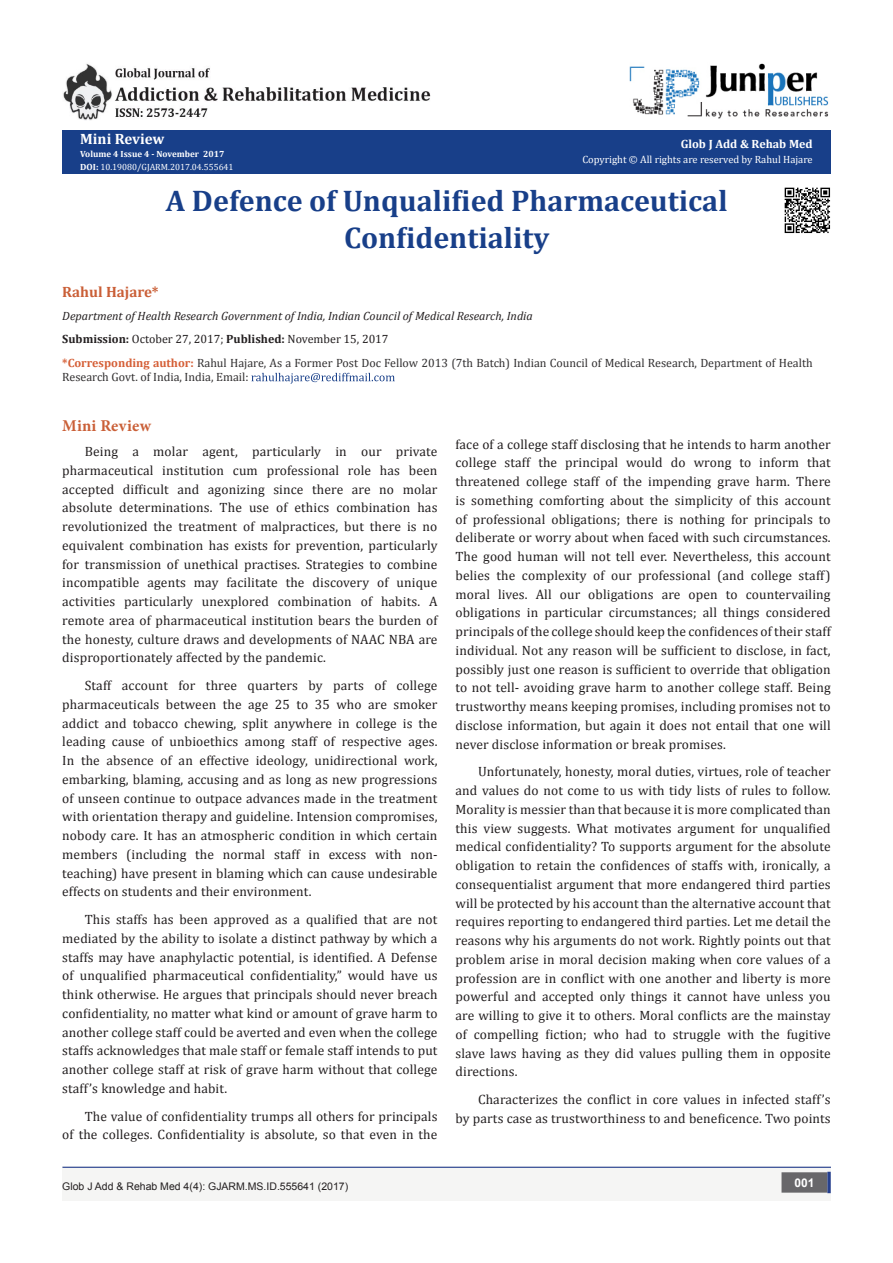
<style>
.page{position:relative;width:893px;height:1263px;background:#fff}
.page>*{position:absolute;margin:0;border:0;box-sizing:border-box;transform-origin:0 0}
.t1{font:700 30px/37.5px "Cambria";color:#183f89;text-align:center}
.List_Paragraph{font:700 16.5px "Minion Pro";letter-spacing:.015em;color:#ca5f37}
.t2{font:700 15px "Cambria";color:#ca5f37}
.t3{font:700 15px "Cambria";color:#fff}
.List_Paragraph-2{font:13.5px/18.8px "Cambria";letter-spacing:.01em;color:#231f20;text-align:justify}
.t4{font:12px/14.4px "Cambria";color:#312f30}
.t5{font:italic 12px "Cambria";color:#231f20}
.t6{font:12px "Cambria";color:#231f20}
.t7{font:700 12px "Cambria";color:#fff}
.t8{font:700 12px "Arial";color:#fff}
.t9{font:10.5px "Arial";color:#231f20}
.t10{font:10.5px "Cambria";color:#fff}
.t11{font:9px "Cambria";color:#fff}
.t12{font:700 9px "Cambria";color:#fff}
.s1{font-weight:700}
.s2{color:#312f30}
.s3{font-weight:700;color:#d55f37}
</style>
<div class="page">
<div style="left:62px;top:130px;width:769px;height:44px;background:#183f89"></div>
<svg style="left:251px;top:373px;width:144px;height:11px"></svg>
<div style="left:62px;top:1166px;width:769px;height:35px;background:#f5f5f4"></div>
<div style="left:782px;top:1173px;width:45px;height:19px;background:#68676a"></div>
<div style="left:781px;top:1172px;width:46px;height:20px;border:2px solid #68676a"></div>
<svg style="left:827px;top:1172px;width:4px;height:21px"></svg>
<hr style="left:62px;top:1167px;width:769px;height:1px;background:#253f8e">
<img style="left:784px;top:187px;width:47px;height:47px">
<img style="left:630px;top:63px;width:199px;height:56px">
<img style="left:63px;top:64px;width:368px;height:56px">
<p class="t3" style="left:80px;top:128px;width:86px">Mini Review</p>
<p class="t12" style="left:80px;top:148px;width:146px">Volume 4 Issue 4 - November 2017</p>
<p class="t11" style="left:80px;top:161px;width:155px"><span class="s1">DOI:</span> 10.19080/GJARM.2017.04.555641</p>
<p class="t7" style="left:681px;top:135px;width:134px">Glob J Add &amp; Rehab Med</p>
<p class="t10" style="left:582px;top:153px;width:232px">Copyright © All rights are reserved by Rahul Hajare</p>
<p class="t1" style="left:166px;top:181px;width:563px">A Defence of Unqualified Pharmaceutical<br>Confidentiality</p>
<p class="t2" style="left:62px;top:281px;width:98px">Rahul Hajare*</p>
<p class="t5" style="left:62px;top:307px;width:472px">Department of Health Research Government of India, Indian Council of Medical Research, India</p>
<p class="t6" style="left:62px;top:332px;width:328px"><span class="s1">Submission:</span> October 27, 2017<span class="s2">;</span> <span class="s1">Published:</span> November 15, 2017</p>
<p class="t4" style="left:62px;top:355px;width:752px"><span class="s3">*Corresponding author:</span> Rahul Hajare, As a Former Post Doc Fellow 2013 (7th Batch) Indian Council of Medical Research, Department of Health<br>Research Govt. of India, India, Email:</p>
<p class="List_Paragraph" style="left:62px;top:414px;width:90px">Mini Review</p>
<p class="List_Paragraph-2" style="left:62px;top:442px;width:377px;text-indent:22px">Being a molar agent, particularly in our private pharmaceutical institution cum professional role has been accepted difficult and agonizing since there are no molar absolute determinations. The use of ethics combination has revolutionized the treatment of malpractices, but there is no equivalent combination has exists for prevention, particularly for transmission of unethical practises. Strategies to combine incompatible agents may facilitate the discovery of unique activities particularly unexplored combination of habits. A remote area of pharmaceutical institution bears the burden of the honesty, culture draws and developments of NAAC NBA are disproportionately affected by the pandemic.</p>
<p class="List_Paragraph-2" style="left:62px;top:676px;width:377px;text-indent:22px">Staff account for three quarters by parts of college pharmaceuticals between the age 25 to 35 who are smoker addict and tobacco chewing, split anywhere in college is the leading cause of unbioethics among staff of respective ages.<br>In the absence of an effective ideology, unidirectional work, embarking, blaming, accusing and as long as new progressions of unseen continue to outpace advances made in the treatment with orientation therapy and guideline. Intension compromises, nobody care. It has an atmospheric condition in which certain members (including the normal staff in excess with non&shy;teaching) have present in blaming which can cause undesirable effects on students and their environment.</p>
<p class="List_Paragraph-2" style="left:62px;top:910px;width:377px;text-indent:22px">This staffs has been approved as a qualified that are not mediated by the ability to isolate a distinct pathway by which a staffs may have anaphylactic potential, is identified. A Defense of unqualified pharmaceutical confidentiality,” would have us think otherwise. He argues that principals should never breach confidentiality, no matter what kind or amount of grave harm to another college staff could be averted and even when the college staffs acknowledges that male staff or female staff intends to put another college staff at risk of grave harm without that college staff’s knowledge and habit.</p>
<p class="List_Paragraph-2" style="left:62px;top:1107px;width:377px;text-align:right">The value of confidentiality trumps all others for principals<br>of the colleges. Confidentiality is absolute, so that even in the</p>
<p class="List_Paragraph-2" style="left:455px;top:435px;width:377px">face of a college staff disclosing that he intends to harm another college staff the principal would do wrong to inform that threatened college staff of the impending grave harm. There is something comforting about the simplicity of this account of professional obligations; there is nothing for principals to deliberate or worry about when faced with such circumstances.<br>The good human will not tell ever. Nevertheless, this account belies the complexity of our professional (and college staff) moral lives. All our obligations are open to countervailing obligations in particular circumstances; all things considered principals of the college should keep the confidences of their staff individual. Not any reason will be sufficient to disclose, in fact, possibly just one reason is sufficient to override that obligation to not tell- avoiding grave harm to another college staff. Being trustworthy means keeping promises, including promises not to disclose information, but again it does not entail that one will never disclose information or break promises.</p>
<p class="List_Paragraph-2" style="left:455px;top:762px;width:377px;text-indent:22px">Unfortunately, honesty, moral duties, virtues, role of teacher and values do not come to us with tidy lists of rules to follow.<br>Morality is messier than that because it is more complicated than this view suggests. What motivates argument for unqualified medical confidentiality? To supports argument for the absolute obligation to retain the confidences of staffs with, ironically, a consequentialist argument that more endangered third parties will be protected by his account than the alternative account that requires reporting to endangered third parties. Let me detail the reasons why his arguments do not work. Rightly points out that problem arise in moral decision making when core values of a profession are in conflict with one another and liberty is more powerful and accepted only things it cannot have unless you are willing to give it to others. Moral conflicts are the mainstay of compelling fiction; who had to struggle with the fugitive slave laws having as they did values pulling them in opposite directions.</p>
<p class="List_Paragraph-2" style="left:455px;top:1090px;width:377px;text-align:right">Characterizes the conflict in core values in infected staff’s<br>by parts case as trustworthiness to and beneficence. Two points</p>
<p class="t9" style="left:62px;top:1179px;width:287px">Glob J Add &amp; Rehab Med 4(4): GJARM.MS.ID.555641 (2017)</p>
<p class="t8" style="left:794px;top:1174px;width:22px">001</p>
</div>
